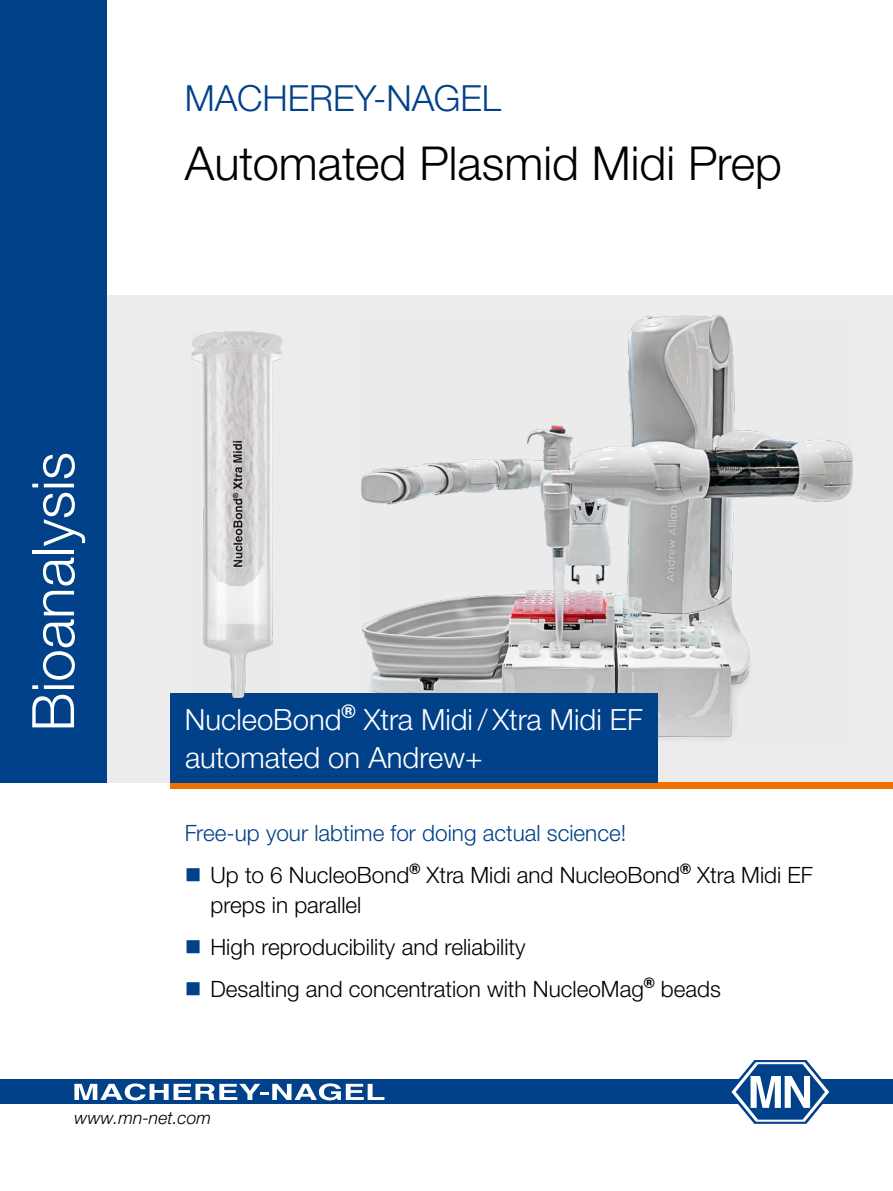
<style>
.page{position:relative;width:893px;height:1191px;background:#fff}
.page>*{position:absolute;margin:0;border:0;box-sizing:border-box;transform-origin:0 0}
.t1{font:300 58.5px "Helvetica Neue LTW1 G";color:#fff}
.t2{font:300 46.8px "Helvetica Neue LTW1 G";color:#000}
.t3{font:300 36px "Helvetica Neue LTW1 G";color:#004189}
.t4{font:300 29.25px/38.1px "Helvetica Neue LTW1 G";color:#fff}
.t5{font:300 22.5px/29.2px "Helvetica Neue LTW1 G";color:#000}
.t6{font:300 22.5px "Helvetica Neue LTW1 G";color:#004189}
.t7{font:italic 300 17.55px "Helvetica Neue LTW1 G";color:#000}
.s1{color:#004189}
</style>
<div class="page">
<div style="left:442px;top:1079px;width:451px;height:25px;background:#004189"></div>
<svg style="left:731px;top:1060px;width:99px;height:63px"></svg>
<div style="left:0;top:1079px;width:451px;height:25px;background:#004189"></div>
<svg style="left:74px;top:1083px;width:310px;height:17px"></svg>
<div style="left:106px;top:296px;width:787px;height:486px;background:#ececed"></div>
<img style="left:361px;top:315px;width:491px;height:424px">
<div style="left:170px;top:782px;width:723px;height:7px;background:#ee7100"></div>
<div style="left:170px;top:693px;width:488px;height:89px;background:#004189"></div>
<div style="left:0;top:0;width:106px;height:782px;background:#004189"></div>
<img style="left:192px;top:332px;width:90px;height:365px">
<h3 class="t3" style="left:185px;top:76px;width:318px">MACHEREY‑NAGEL</h3>
<h2 class="t2" style="left:185px;top:135px;width:598px">Automated Plasmid Midi Prep</h2>
<h1 class="t1" style="left:17px;top:731px;width:281px;rotate:-90deg">Bioanalysis</h1>
<h3 class="t4" style="left:185px;top:700px;width:459px">NucleoBond<sup>®</sup> Xtra Midi / Xtra Midi EF automated on Andrew+</h3>
<p class="t6" style="left:185px;top:819px;width:443px">Free-up your labtime for doing actual science!</p>
<p class="t5" style="left:210px;top:860px;width:604px;text-indent:-26px"><span class="s1">■</span> Up to 6 NucleoBond<sup>®</sup> Xtra Midi and NucleoBond<sup>®</sup> Xtra Midi EF preps in parallel</p>
<p class="t5" style="left:185px;top:931px;width:342px"><span class="s1">■</span> High reproducibility and reliability</p>
<p class="t5" style="left:185px;top:974px;width:537px"><span class="s1">■</span> Desalting and concentration with NucleoMag<sup>®</sup> beads</p>
<p class="t7" style="left:64px;top:1107px;width:138px">www.mn-net.com</p>
<p class="t7" style="left:74px;top:1107px;width:138px">www.mn-net.com</p>
</div>
